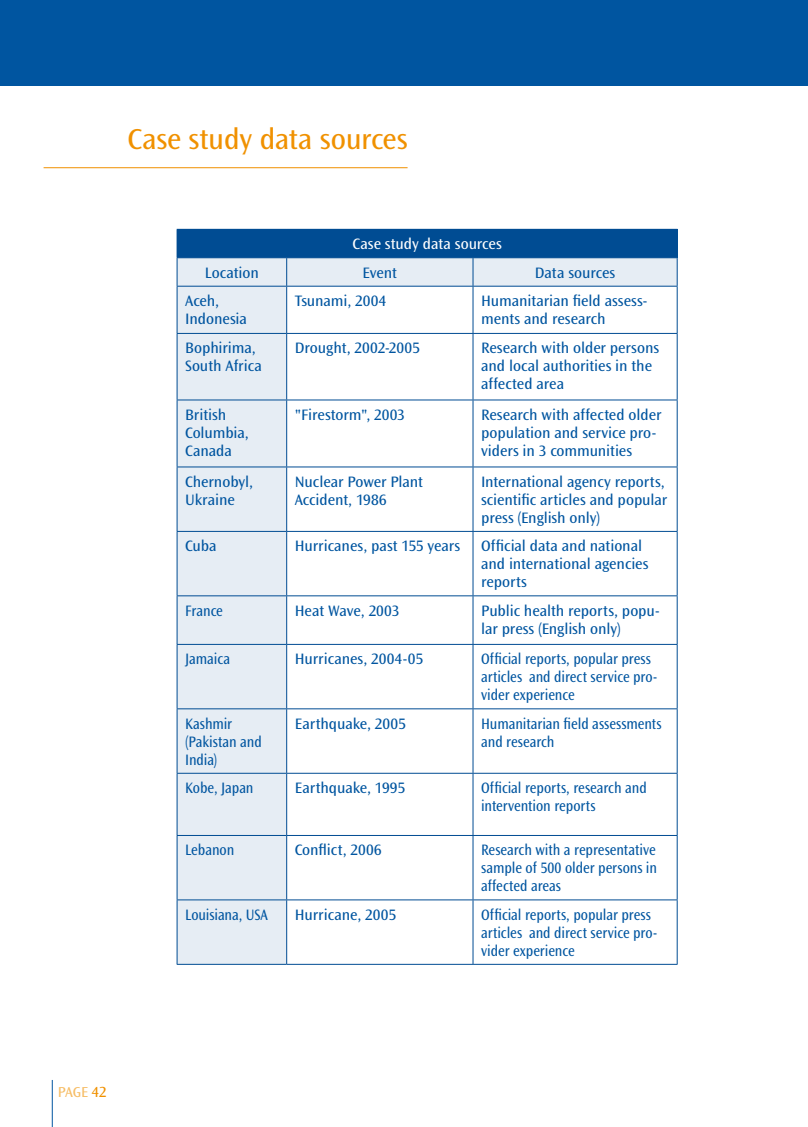
<style>
.page{position:relative;width:808px;height:1127px;background:#fff}
.page>*{position:absolute;margin:0;border:0;box-sizing:border-box;transform-origin:0 0}
.t1{font:30px "Ocean Sans Std";color:#f09100}
.t2{font:15.75px/18px "Ocean Sans Std";color:#0055a0}
.t3{font:15.75px/18px "Ocean Sans Std";color:#0055a0;scale:.9 1}
.t4{font:15.75px "Ocean Sans Std";color:#fff}
.t5{font:15.3px "Ocean Sans Std";color:#f09100}
.t6{font:15px "Ocean Sans Std";color:#f6bd66}
</style>
<div class="page">
<hr style="left:52px;top:1080px;width:1px;height:47px;background:#0055a0">
<div style="left:0;top:0;width:808px;height:85px;background:#0055a0"></div>
<div style="left:177px;top:229px;width:500px;height:29px;background:#004c93"></div>
<svg style="left:178px;top:258px;width:499px;height:706px"></svg>
<svg style="left:177px;top:258px;width:1px;height:28px"></svg>
<svg style="left:286px;top:258px;width:1px;height:28px"></svg>
<svg style="left:473px;top:258px;width:1px;height:28px"></svg>
<svg style="left:677px;top:230px;width:1px;height:56px"></svg>
<hr style="left:177px;top:287px;width:1px;height:46px;background:#004c93">
<hr style="left:177px;top:334px;width:1px;height:66px;background:#004c93">
<hr style="left:177px;top:400px;width:1px;height:67px;background:#004c93">
<hr style="left:177px;top:467px;width:1px;height:64px;background:#004c93">
<hr style="left:177px;top:532px;width:1px;height:63px;background:#004c93">
<hr style="left:177px;top:596px;width:1px;height:48px;background:#004c93">
<hr style="left:177px;top:286px;width:110px;height:1px;background:#004c93">
<hr style="left:177px;top:333px;width:110px;height:1px;background:#004c93">
<hr style="left:177px;top:400px;width:110px;height:1px;background:#004c93">
<hr style="left:177px;top:467px;width:110px;height:1px;background:#004c93">
<hr style="left:286px;top:287px;width:1px;height:46px;background:#004c93">
<hr style="left:286px;top:334px;width:1px;height:66px;background:#004c93">
<hr style="left:286px;top:400px;width:1px;height:67px;background:#004c93">
<hr style="left:286px;top:467px;width:1px;height:64px;background:#004c93">
<hr style="left:286px;top:532px;width:1px;height:63px;background:#004c93">
<hr style="left:286px;top:596px;width:1px;height:48px;background:#004c93">
<hr style="left:287px;top:286px;width:186px;height:1px;background:#004c93">
<hr style="left:473px;top:286px;width:204px;height:1px;background:#004c93">
<hr style="left:473px;top:287px;width:1px;height:46px;background:#004c93">
<hr style="left:677px;top:287px;width:1px;height:46px;background:#004c93">
<hr style="left:473px;top:334px;width:1px;height:66px;background:#004c93">
<hr style="left:677px;top:334px;width:1px;height:66px;background:#004c93">
<hr style="left:473px;top:400px;width:1px;height:67px;background:#004c93">
<hr style="left:677px;top:400px;width:1px;height:67px;background:#004c93">
<hr style="left:473px;top:467px;width:1px;height:64px;background:#004c93">
<hr style="left:677px;top:467px;width:1px;height:64px;background:#004c93">
<hr style="left:473px;top:532px;width:1px;height:63px;background:#004c93">
<hr style="left:677px;top:532px;width:1px;height:63px;background:#004c93">
<hr style="left:473px;top:596px;width:1px;height:48px;background:#004c93">
<hr style="left:677px;top:596px;width:1px;height:48px;background:#004c93">
<hr style="left:287px;top:333px;width:186px;height:1px;background:#004c93">
<hr style="left:473px;top:333px;width:204px;height:1px;background:#004c93">
<hr style="left:287px;top:400px;width:186px;height:1px;background:#004c93">
<hr style="left:473px;top:400px;width:204px;height:1px;background:#004c93">
<hr style="left:287px;top:467px;width:186px;height:1px;background:#004c93">
<hr style="left:473px;top:467px;width:204px;height:1px;background:#004c93">
<hr style="left:177px;top:531px;width:110px;height:1px;background:#004c93">
<hr style="left:177px;top:595px;width:110px;height:1px;background:#004c93">
<hr style="left:287px;top:531px;width:186px;height:1px;background:#004c93">
<hr style="left:473px;top:531px;width:204px;height:1px;background:#004c93">
<hr style="left:287px;top:595px;width:186px;height:1px;background:#004c93">
<hr style="left:473px;top:595px;width:204px;height:1px;background:#004c93">
<hr style="left:177px;top:645px;width:1px;height:63px;background:#004c93">
<hr style="left:177px;top:709px;width:1px;height:64px;background:#004c93">
<hr style="left:177px;top:774px;width:1px;height:61px;background:#004c93">
<hr style="left:177px;top:836px;width:1px;height:63px;background:#004c93">
<hr style="left:177px;top:900px;width:1px;height:64px;background:#004c93">
<hr style="left:177px;top:644px;width:110px;height:1px;background:#004c93">
<hr style="left:177px;top:708px;width:110px;height:1px;background:#004c93">
<hr style="left:177px;top:773px;width:110px;height:1px;background:#004c93">
<hr style="left:177px;top:835px;width:110px;height:1px;background:#004c93">
<hr style="left:177px;top:899px;width:110px;height:1px;background:#004c93">
<hr style="left:177px;top:964px;width:110px;height:1px;background:#004c93">
<hr style="left:286px;top:645px;width:1px;height:63px;background:#004c93">
<hr style="left:286px;top:709px;width:1px;height:64px;background:#004c93">
<hr style="left:286px;top:774px;width:1px;height:61px;background:#004c93">
<hr style="left:286px;top:836px;width:1px;height:63px;background:#004c93">
<hr style="left:286px;top:900px;width:1px;height:64px;background:#004c93">
<hr style="left:287px;top:644px;width:186px;height:1px;background:#004c93">
<hr style="left:473px;top:644px;width:204px;height:1px;background:#004c93">
<hr style="left:287px;top:708px;width:186px;height:1px;background:#004c93">
<hr style="left:473px;top:708px;width:204px;height:1px;background:#004c93">
<hr style="left:287px;top:773px;width:186px;height:1px;background:#004c93">
<hr style="left:473px;top:773px;width:204px;height:1px;background:#004c93">
<hr style="left:287px;top:835px;width:186px;height:1px;background:#004c93">
<hr style="left:473px;top:835px;width:204px;height:1px;background:#004c93">
<hr style="left:287px;top:899px;width:186px;height:1px;background:#004c93">
<hr style="left:473px;top:899px;width:204px;height:1px;background:#004c93">
<hr style="left:287px;top:964px;width:186px;height:1px;background:#004c93">
<hr style="left:473px;top:964px;width:204px;height:1px;background:#004c93">
<hr style="left:473px;top:645px;width:1px;height:63px;background:#004c93">
<hr style="left:677px;top:645px;width:1px;height:63px;background:#004c93">
<hr style="left:473px;top:709px;width:1px;height:64px;background:#004c93">
<hr style="left:677px;top:709px;width:1px;height:64px;background:#004c93">
<hr style="left:473px;top:774px;width:1px;height:61px;background:#004c93">
<hr style="left:677px;top:774px;width:1px;height:61px;background:#004c93">
<hr style="left:473px;top:836px;width:1px;height:63px;background:#004c93">
<hr style="left:677px;top:836px;width:1px;height:63px;background:#004c93">
<hr style="left:473px;top:900px;width:1px;height:64px;background:#004c93">
<hr style="left:677px;top:900px;width:1px;height:64px;background:#004c93">
<hr style="left:44px;top:167px;width:364px;height:1px;background:#f09100">
<h1 class="t1" style="left:128px;top:123px;width:281px">Case study data sources</h1>
<p class="t4" style="left:353px;top:235px;width:151px">Case study data sources</p>
<p class="t2" style="left:205px;top:264px;width:56px">Location</p>
<p class="t2" style="left:363px;top:264px;width:36px">Event</p>
<p class="t2" style="left:535px;top:264px;width:82px">Data sources</p>
<p class="t2" style="left:185px;top:292px;width:63px">Aceh,<br>I ndonesia</p>
<p class="t2" style="left:295px;top:292px;width:93px">Tsunami, 2004</p>
<p class="t2" style="left:481px;top:292px;width:168px">Humanitarian field assess&shy;ments and research</p>
<p class="t2" style="left:185px;top:339px;width:78px">Bophirima,<br>South Africa</p>
<p class="t2" style="left:295px;top:339px;width:127px">Drought, 2002-2005</p>
<p class="t2" style="left:481px;top:339px;width:179px">Research with older persons and local authorities in the affected area</p>
<p class="t2" style="left:185px;top:406px;width:65px">British<br>Columbia,<br>Canada</p>
<p class="t2" style="left:295px;top:406px;width:112px">"Firestorm", 2003</p>
<p class="t2" style="left:481px;top:406px;width:182px">Research with affected older population and service pro&shy;viders in 3 communities</p>
<p class="t2" style="left:185px;top:473px;width:69px">Chernobyl,<br>Ukraine</p>
<p class="t2" style="left:295px;top:473px;width:130px">N uclear Power Plant<br>Accident, 1986</p>
<p class="t2" style="left:481px;top:473px;width:188px">I nternational agency reports, scientific articles and popular press (English only)</p>
<p class="t2" style="left:185px;top:537px;width:33px">Cuba</p>
<p class="t2" style="left:295px;top:537px;width:167px">Hurricanes, past 155 years</p>
<p class="t2" style="left:481px;top:537px;width:169px">Official data and national and international agencies reports</p>
<p class="t3" style="left:185px;top:602px;width:43px">France</p>
<p class="t2" style="left:295px;top:602px;width:106px">Heat Wave, 2003</p>
<p class="t2" style="left:481px;top:602px;width:180px">Public health reports, popu&shy;lar press (English only)</p>
<p class="t3" style="left:185px;top:650px;width:51px">Jamaica</p>
<p class="t2" style="left:295px;top:650px;width:130px">Hurricanes, 2004-05</p>
<p class="t3" style="left:481px;top:650px;width:197px">Official reports, popular press articles and direct service pro&shy;vider experience</p>
<p class="t3" style="left:185px;top:715px;width:87px">Kashmir (Pakistan and<br>I ndia)</p>
<p class="t2" style="left:295px;top:715px;width:113px">Earthquake, 2005</p>
<p class="t3" style="left:481px;top:715px;width:202px">Humanitarian field assessments and research</p>
<p class="t3" style="left:185px;top:779px;width:78px">Kobe, Japan</p>
<p class="t2" style="left:295px;top:779px;width:112px">Earthquake, 1995</p>
<p class="t3" style="left:481px;top:779px;width:186px">Official reports, research and intervention reports</p>
<p class="t3" style="left:185px;top:841px;width:56px">Lebanon</p>
<p class="t2" style="left:295px;top:841px;width:88px">Conflict, 2006</p>
<p class="t3" style="left:481px;top:841px;width:197px;text-align:justify">Research with a representative sample of 500 older persons in affected areas</p>
<p class="t3" style="left:185px;top:906px;width:86px">Louisiana, USA</p>
<p class="t2" style="left:295px;top:906px;width:103px">Hurricane, 2005</p>
<p class="t3" style="left:481px;top:906px;width:197px">Official reports, popular press articles and direct service pro&shy;vider experience</p>
<p class="t6" style="left:58px;top:1084px;width:9px">PAGE</p>
<p class="t5" style="left:92px;top:1084px;width:16px">42</p>
</div>
